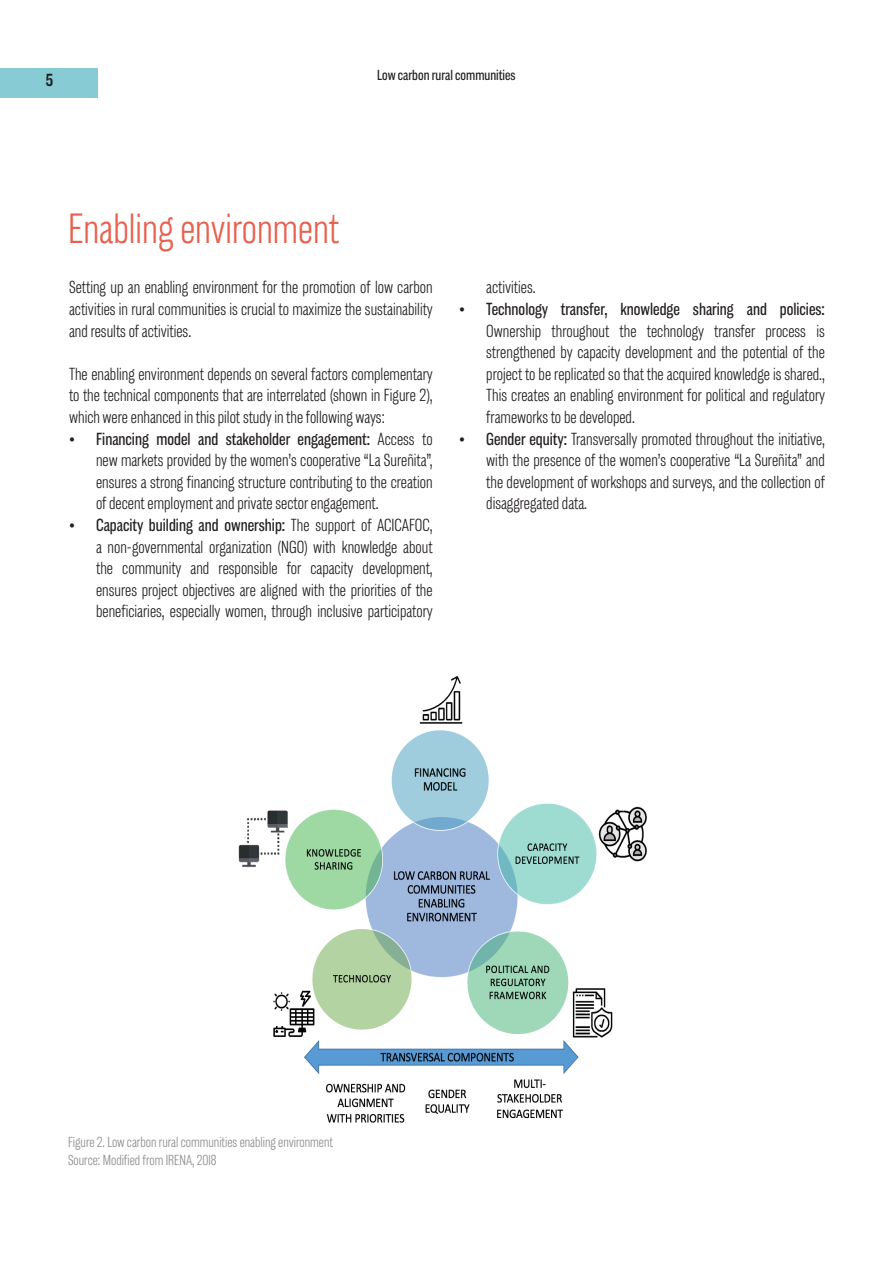
<style>
.page{position:relative;width:893px;height:1263px;background:#fff}
.page>*{position:absolute;margin:0;border:0;box-sizing:border-box;transform-origin:0 0}
.t1{font:300 43.5px "Americane Condensed";color:#e8614f}
.t2{font:300 18px/21.6px "Americane Condensed";color:#231f20;text-align:justify}
.t3{font:500 18px "Americane Condensed";color:#231f20}
.t4{font:300 15px "Americane Condensed";color:#8a8c8f}
.t5{font:15px "Americane Condensed";color:#231f20}
.s1{font-weight:400}
</style>
<div class="page">
<div style="left:0;top:68px;width:98px;height:30px;background:#87ccd4"></div>
<img style="left:238px;top:676px;width:409px;height:447px">
<p class="t3" style="left:46px;top:70px;width:9px">5</p>
<p class="t5" style="left:377px;top:66px;width:140px">Low carbon rural communities</p>
<p class="t1" style="left:68px;top:203px;width:273px">Enabling environment</p>
<p class="t2" style="left:69px;top:276px;width:365px">Setting up an enabling environment for the promotion of low carbon activities in rural communities is crucial to maximize the sustainability and results of activities.</p>
<p class="t2" style="left:69px;top:363px;width:365px">The enabling environment depends on several factors complementary to the technical components that are interrelated (shown in Figure 2), which were enhanced in this pilot study in the following ways:</p>
<p class="t2" style="left:96px;top:428px;width:338px;text-indent:-27px"><span class="s1">• Financing model and stakeholder engagement:</span> Access to new markets provided by the women’s cooperative “La Sureñita”, ensures a strong financing structure contributing to the creation of decent employment and private sector engagement.</p>
<p class="t2" style="left:96px;top:514px;width:338px;text-indent:-27px"><span class="s1">• Capacity building and ownership:</span> The support of ACICAFOC, a non-governmental organization (NGO) with knowledge about the community and responsible for capacity development, ensures project objectives are aligned with the priorities of the beneficiaries, especially women, through inclusive participatory</p>
<p class="t2" style="left:486px;top:276px;width:51px">activities.</p>
<p class="t2" style="left:486px;top:298px;width:340px;text-indent:-27px"><span class="s1">• Technology transfer, knowledge sharing and policies:<br></span>Ownership throughout the technology transfer process is strengthened by capacity development and the potential of the project to be replicated so that the acquired knowledge is shared., This creates an enabling environment for political and regulatory frameworks to be developed.</p>
<p class="t2" style="left:486px;top:428px;width:340px;text-indent:-27px"><span class="s1">• Gender equity:</span> Transversally promoted throughout the initiative, with the presence of the women’s cooperative “La Sureñita” and the development of workshops and surveys, and the collection of disaggregated data.</p>
<p class="t4" style="left:68px;top:1133px;width:266px">Figure 2. Low carbon rural communities enabling environment</p>
<p class="t4" style="left:68px;top:1151px;width:150px">Source: Modified from IRENA, 2018</p>
</div>
